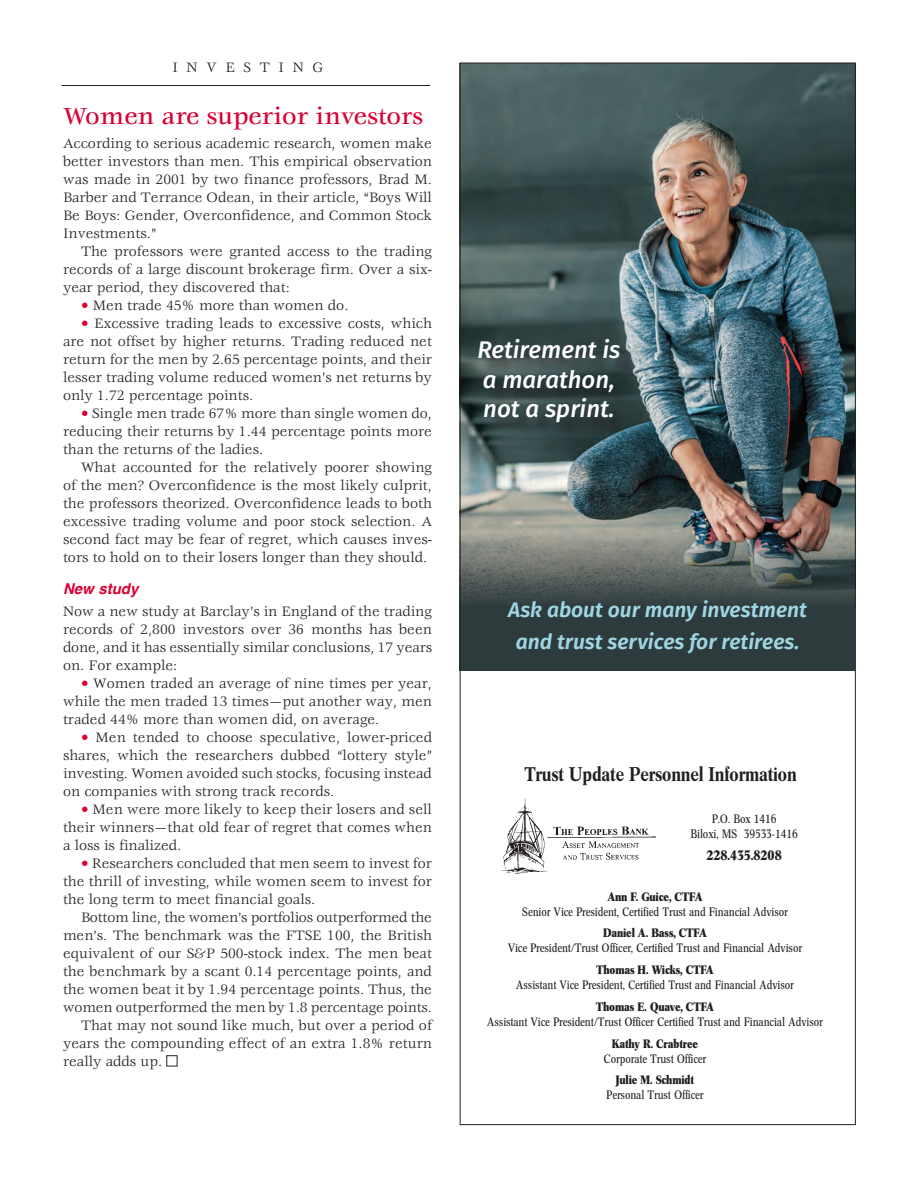
<style>
.page{position:relative;width:918px;height:1188px;background:#fff}
.page>*{position:absolute;margin:0;border:0;box-sizing:border-box;transform-origin:0 0}
.p_4_headlines{font:500 25.5px "Veljovic";color:#da0035}
.t1{font:italic 500 24px/29.7px "Fira Sans";color:#fff}
.t2{font:italic 600 21px/31.5px "Fira Sans";color:#9fd6e4;text-align:center}
.t3{font:500 condensed 19.5px "Concorde BE";letter-spacing:-.01em;color:#231f20}
.Body{font:15px/18px "Veljovic";color:#231f20;text-align:justify}
.Body_no_indent{font:15px/18px "Veljovic";color:#231f20;text-align:justify}
.Page_4_Banner_text{font:15px "Veljovic";letter-spacing:.58em;color:#231f20}
.Color_subhead{font:italic 700 15px "Helvetica";color:#da0035}
.t4{font:700 condensed 13.5px "Concorde BE";letter-spacing:-.01em;color:#231f20}
.t5{font:condensed 12px/15px "Concorde BE";letter-spacing:-.01em;color:#231f20;text-align:center}
.s1{color:#da0035}
.s2{font-weight:700}
</style>
<div class="page">
<hr style="left:62px;top:85px;width:368px;height:1px;background:#231f20">
<div style="left:166px;top:1055px;width:11px;height:11px;border:1px solid #231f20"></div>
<img style="left:462px;top:65px;width:392px;height:432px">
<div style="left:482px;top:342px;width:156px;height:99px;background:#231f20;opacity:.75"></div>
<svg style="left:462px;top:497px;width:392px;height:174px;background:#545b59"></svg>
<img style="left:501px;top:798px;width:155px;height:76px">
<div style="left:553px;top:865px;width:101px;height:7px;background:#fff"></div>
<p class="Page_4_Banner_text" style="left:172px;top:59px;width:152px">INVESTING</p>
<p class="p_4_headlines" style="left:63px;top:103px;width:361px">Women are superior investors</p>
<p class="Body_no_indent" style="left:63px;top:135px;width:371px">According to serious academic research, women make better investors than men. This empirical observation was made in 2001 by two finance professors, Brad M.<br>Barber and Terrance Odean, in their article, “Boys Will Be Boys: Gender, Overconfidence, and Common Stock Investments.”</p>
<p class="Body" style="left:63px;top:243px;width:371px;text-indent:18px">The professors were granted access to the trading records of a large discount brokerage firm. Over a six&shy;year period, they discovered that:</p>
<p class="Body" style="left:81px;top:297px;width:269px"><span class="s1">•</span> Men trade 45% more than women do.</p>
<p class="Body" style="left:63px;top:315px;width:371px;text-indent:18px"><span class="s1">•</span> Excessive trading leads to excessive costs, which are not offset by higher returns. Trading reduced net return for the men by 2.65 percentage points, and their lesser trading volume reduced women’s net returns by only 1.72 percentage points.</p>
<p class="Body" style="left:63px;top:405px;width:371px;text-indent:18px"><span class="s1">•</span> Single men trade 67% more than single women do, reducing their returns by 1.44 percentage points more than the returns of the ladies.</p>
<p class="Body" style="left:63px;top:459px;width:371px;text-indent:18px">What accounted for the relatively poorer showing of the men? Overconfidence is the most likely culprit, the professors theorized. Overconfidence leads to both excessive trading volume and poor stock selection. A second fact may be fear of regret, which causes inves&shy;tors to hold on to their losers longer than they should.</p>
<p class="Color_subhead" style="left:63px;top:576px;width:77px">New study</p>
<p class="Body_no_indent" style="left:63px;top:603px;width:371px">Now a new study at Barclay’s in England of the trading records of 2,800 investors over 36 months has been done, and it has essentially similar conclusions, 17 years on. For example:</p>
<p class="Body" style="left:63px;top:675px;width:371px;text-indent:18px"><span class="s1">•</span> Women traded an average of nine times per year, while the men traded 13 times—put another way, men traded 44% more than women did, on average.</p>
<p class="Body" style="left:63px;top:729px;width:371px;text-indent:18px"><span class="s1">•</span> Men tended to choose speculative, lower-priced shares, which the researchers dubbed “lottery style” investing. Women avoided such stocks, focusing instead on companies with strong track records.</p>
<p class="Body" style="left:63px;top:801px;width:371px;text-indent:18px"><span class="s1">•</span> Men were more likely to keep their losers and sell their winners—that old fear of regret that comes when a loss is finalized.</p>
<p class="Body" style="left:63px;top:855px;width:371px;text-indent:18px"><span class="s1">•</span> Researchers concluded that men seem to invest for the thrill of investing, while women seem to invest for the long term to meet financial goals.</p>
<p class="Body" style="left:63px;top:909px;width:371px;text-indent:18px">Bottom line, the women’s portfolios outperformed the men’s. The benchmark was the FTSE 100, the British equivalent of our S&amp;P 500-stock index. The men beat the benchmark by a scant 0.14 percentage points, and the women beat it by 1.94 percentage points. Thus, the women outperformed the men by 1.8 percentage points.</p>
<p class="Body" style="left:63px;top:1017px;width:371px;text-indent:18px">That may not sound like much, but over a period of years the compounding effect of an extra 1.8% return really adds up.</p>
<p class="t1" style="left:478px;top:335px;width:144px">Retirement is a marathon, not a sprint.</p>
<p class="t2" style="left:508px;top:594px;width:300px">Ask about our many investment and trust services for retirees.</p>
<p class="t3" style="left:524px;top:763px;width:274px">Trust Update Personnel Information</p>
<p class="t5" style="left:690px;top:812px;width:109px">P.O. Box 1416<br>Biloxi, MS 39533-1416</p>
<p class="t4" style="left:706px;top:847px;width:77px">228.435.8208</p>
<p class="t5" style="left:522px;top:889px;width:268px"><span class="s2">Ann F. Guice, CTFA<br></span>Senior Vice President, Certified Trust and Financial Advisor</p>
<p class="t5" style="left:508px;top:926px;width:296px"><span class="s2">Daniel A. Bass, CTFA<br></span>Vice President/Trust Officer, Certified Trust and Financial Advisor</p>
<p class="t5" style="left:516px;top:963px;width:279px"><span class="s2">Thomas H. Wicks, CTFA<br></span>Assistant Vice President, Certified Trust and Financial Advisor</p>
<p class="t5" style="left:487px;top:999px;width:337px"><span class="s2">Thomas E. Quave, CTFA<br></span>Assistant Vice President/Trust Officer Certified Trust and Financial Advisor</p>
<p class="t5" style="left:604px;top:1036px;width:104px"><span class="s2">Kathy R. Crabtree<br></span>Corporate Trust Officer</p>
<p class="t5" style="left:606px;top:1073px;width:99px"><span class="s2">Julie M. Schmidt<br></span>Personal Trust Officer</p>
</div>
